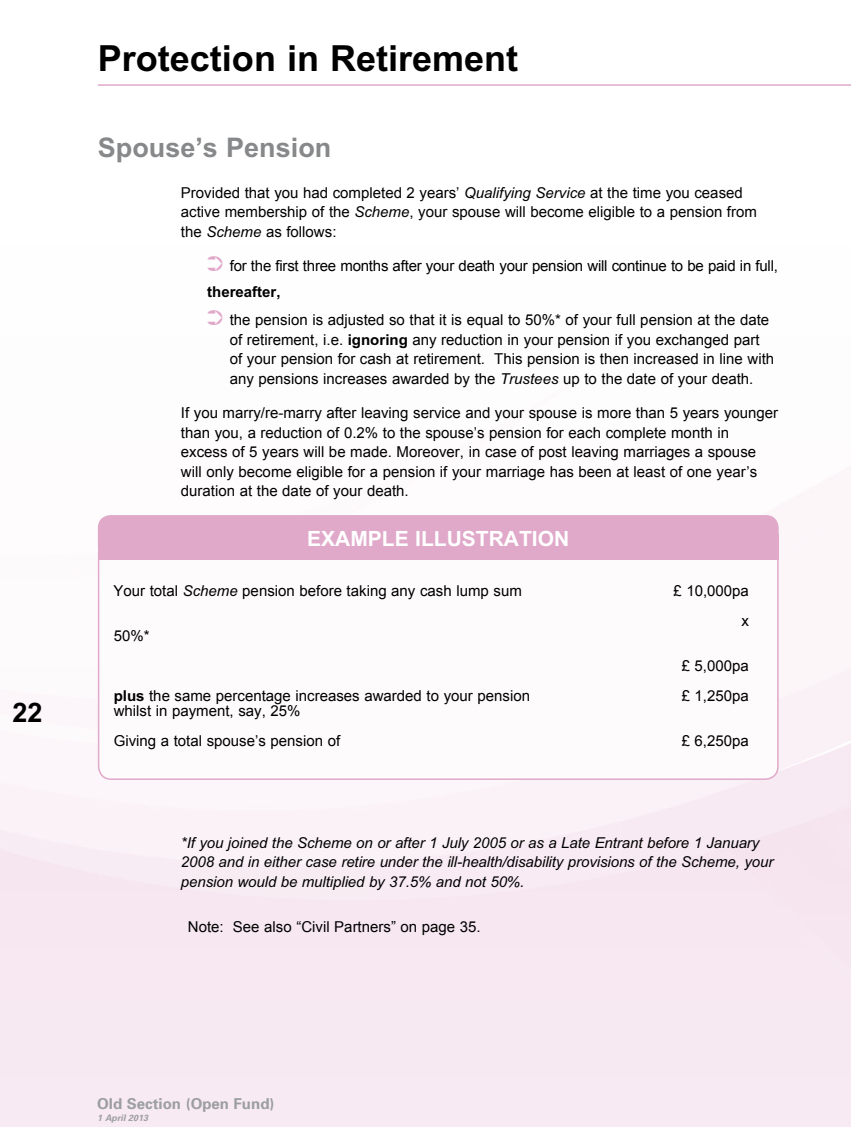
<style>
.page{position:relative;width:851px;height:1127px;background:#fff}
.page>*{position:absolute;margin:0;border:0;box-sizing:border-box;transform-origin:0 0}
.t1{font:700 36px "Arial";color:#000}
.t2{font:700 27px "Arial";color:#87888a}
.t3{font:700 27px "Arial";color:#000}
.t4{font:700 21px "Arial";color:#fff}
.t5{font:15px/19.5px "Arial";color:#000}
.t6{font:italic 15px/19.5px "Arial";letter-spacing:-.005em;color:#000}
.t7{font:700 15px "Univers";color:#9c9e9f}
.t8{font:italic 700 9px "Univers";color:#9c9e9f}
.s1{font-style:italic}
.s2{color:#e0a9ca}
.s3{font-weight:700}
</style>
<div class="page">
<hr style="left:98px;top:84px;width:752px;height:2px;background:#e0a9ca">
<div style="left:99px;top:541px;width:678px;height:238px;background:#fdfbfc;border-radius:13px"></div>
<div style="left:98px;top:540px;width:680px;height:240px;border:2px solid #e0a9ca;border-radius:13px"></div>
<div style="left:98px;top:515px;width:680px;height:44px;background:#e0a9ca;border-radius:13px"></div>
<div style="left:98px;top:534px;width:680px;height:25px;background:#e0a9ca"></div>
<h2 class="t3" style="left:12px;top:697px;width:32px">22</h2>
<h1 class="t1" style="left:98px;top:38px;width:422px">Protection in Retirement</h1>
<h2 class="t2" style="left:98px;top:133px;width:235px">Spouse’s Pension</h2>
<p class="t5" style="left:181px;top:183px;width:577px">Provided that you had completed 2 years’ <span class="s1">Qualifying Service</span> at the time you ceased active membership of the <span class="s1">Scheme</span>, your spouse will become eligible to a pension from the <span class="s1">Scheme</span> as follows:</p>
<p class="t5" style="left:207px;top:254px;width:572px;line-height:25.5px"><span class="s2">➲</span> for the first three months after your death your pension will continue to be paid in full, <span class="s3">thereafter,</span></p>
<p class="t5" style="left:230px;top:311px;width:546px;text-indent:-22px"><span class="s2">➲</span> the pension is adjusted so that it is equal to 50%* of your full pension at the date of retirement, i.e. <span class="s3">ignoring</span> any reduction in your pension if you exchanged part of your pension for cash at retirement. This pension is then increased in line with any pensions increases awarded by the <span class="s1">Trustees</span> up to the date of your death.</p>
<p class="t5" style="left:181px;top:404px;width:598px">If you marry/re-marry after leaving service and your spouse is more than 5 years younger than you, a reduction of 0.2% to the spouse’s pension for each complete month in excess of 5 years will be made. Moreover, in case of post leaving marriages a spouse will only become eligible for a pension if your marriage has been at least of one year’s duration at the date of your death.</p>
<h3 class="t4" style="left:307px;top:526px;width:263px">EXAMPLE ILLUSTRATION</h3>
<p class="t5" style="left:113px;top:581px;width:410px">Your total <span class="s1">Scheme</span> pension before taking any cash lump sum</p>
<p class="t5" style="left:673px;top:576px;width:77px;line-height:30px;text-align:right">£ 10,000pa x</p>
<p class="t5" style="left:114px;top:626px;width:37px">50%*</p>
<p class="t5" style="left:681px;top:656px;width:69px">£ 5,000pa</p>
<p class="t5" style="left:114px;top:686px;width:418px"><span class="s3">plus</span> the same percentage increases awarded to your pension</p>
<p class="t5" style="left:681px;top:686px;width:69px">£ 1,250pa</p>
<p class="t5" style="left:114px;top:696px;width:228px;line-height:30px">whilst in payment, say, 25%<br>Giving a total spouse’s pension of</p>
<p class="t5" style="left:681px;top:731px;width:69px">£ 6,250pa</p>
<p class="t6" style="left:181px;top:832px;width:594px">*If you joined the Scheme on or after 1 July 2005 or as a Late Entrant before 1 January<br>2008 and in either case retire under the ill-health/disability provisions of the Scheme, your pension would be multiplied by 37.5% and not 50%.</p>
<p class="t5" style="left:188px;top:917px;width:294px">Note: See also “Civil Partners” on page 35.</p>
<p class="t7" style="left:97px;top:1095px;width:179px">Old Section (Open Fund)</p>
<p class="t8" style="left:97px;top:1112px;width:53px">1 April 2013</p>
</div>
